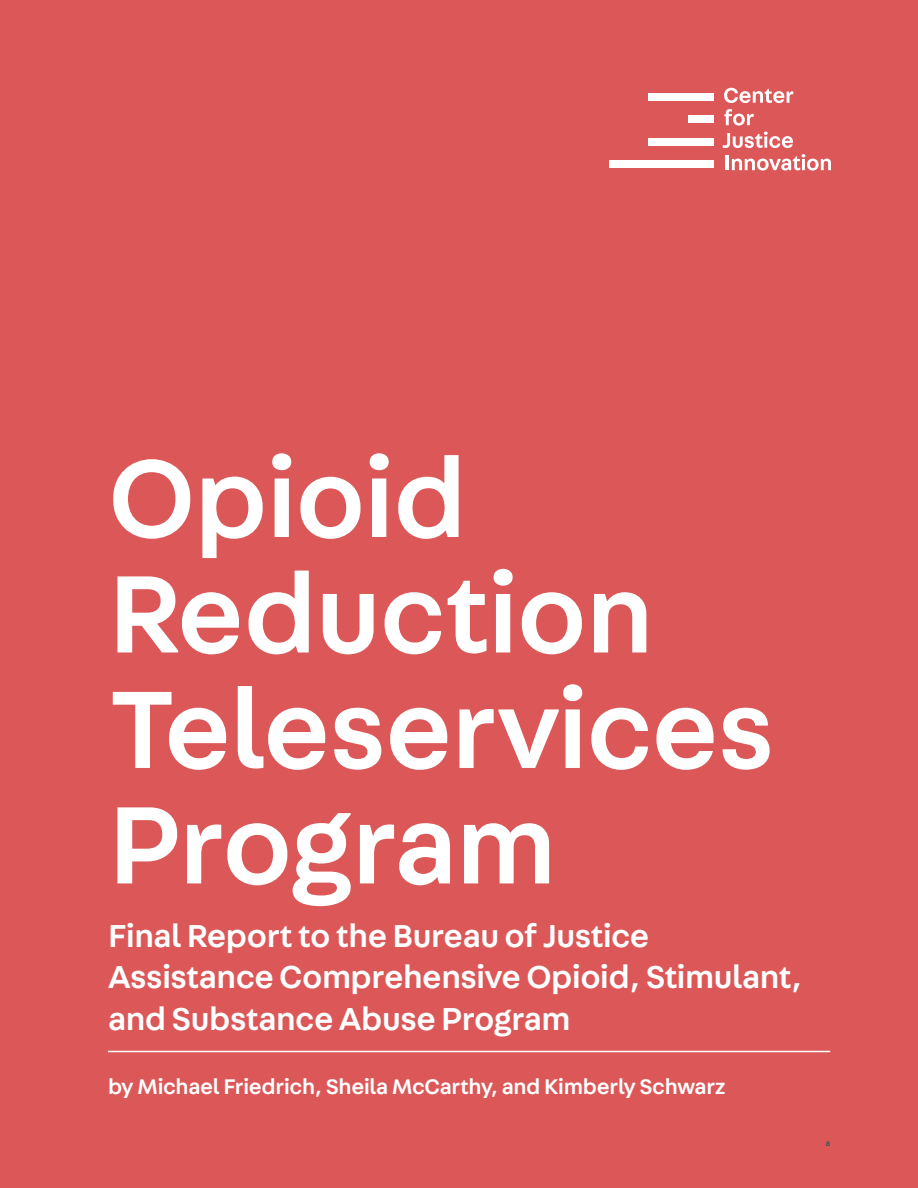
<style>
.page{position:relative;width:918px;height:1188px;background:#dc5858}
.page>*{position:absolute;margin:0;border:0;box-sizing:border-box;transform-origin:0 0}
.t1{font:500 117px/115.5px "Fabriga";letter-spacing:-.01em;color:#fff}
.t2{font:500 33.75px/42px "Fabriga";letter-spacing:-.01em;color:#fff}
.t3{font:500 22.5px "Fabriga";letter-spacing:-.01em;color:#fff}
.t4{font:500 9px "Fabriga";color:#4b4e56}
</style>
<div class="page">
<hr style="left:108px;top:1051px;width:722px;height:1px;background:#fff">
<div style="left:649px;top:93px;width:65px;height:8px;background:#fff"></div>
<div style="left:688px;top:116px;width:26px;height:7px;background:#fff"></div>
<div style="left:609px;top:161px;width:105px;height:7px;background:#fff"></div>
<div style="left:649px;top:138px;width:65px;height:8px;background:#fff"></div>
<svg style="left:724px;top:88px;width:69px;height:15px"></svg>
<svg style="left:724px;top:109px;width:30px;height:17px"></svg>
<svg style="left:723px;top:132px;width:70px;height:16px"></svg>
<hr style="left:726px;top:156px;width:3px;height:14px;background:#fff">
<svg style="left:732px;top:154px;width:99px;height:17px"></svg>
<h1 class="t1" style="left:108px;top:435px;width:668px">Opioid<br>Reduction<br>Teleservices<br>Program</h1>
<p class="t2" style="left:108px;top:913px;width:695px">Final Report to the Bureau of Justice<br>Assistance Comprehensive Opioid, Stimulant, and Substance Abuse Program</p>
<p class="t3" style="left:108px;top:1071px;width:620px">by Michael Friedrich, Sheila McCarthy, and Kimberly Schwarz</p>
<p class="t4" style="left:825px;top:1137px;width:6px">a</p>
</div>
